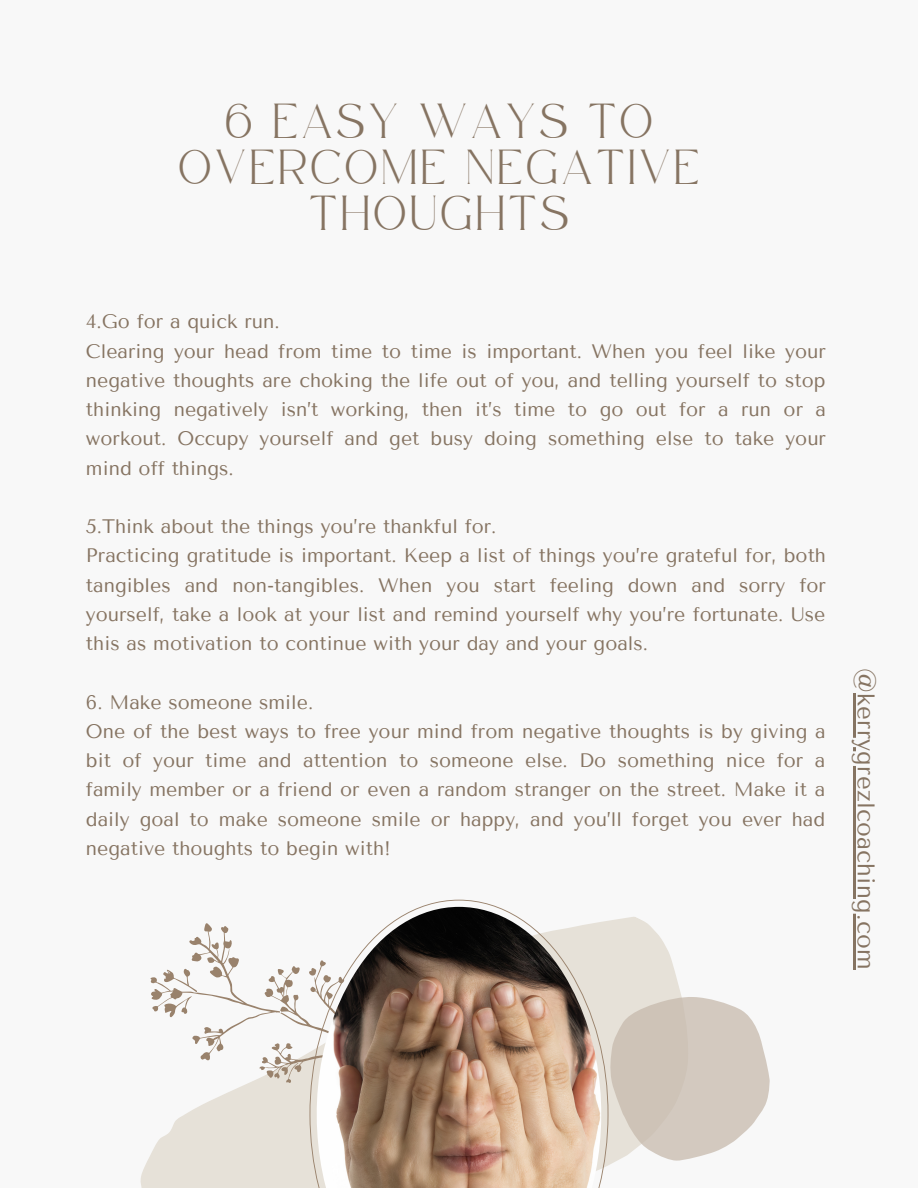
<style>
.page{position:relative;width:918px;height:1188px;background:#f8f8f8}
.page>*{position:absolute;margin:0;border:0;box-sizing:border-box;transform-origin:0 0}
.t1{font:24px/46.2px "Safira March";letter-spacing:.18em;color:#867462;text-align:center}
.t2{font:24px "Tenor Sans";letter-spacing:.01em;color:#867462}
.t3{font:19.5px/29.2px "Tenor Sans";color:#867462}
</style>
<div class="page">
<svg style="left:140px;top:899px;width:542px;height:289px;fill:#e6e1d8"></svg>
<svg style="left:610px;top:997px;width:160px;height:164px;background:#d8cfc6"></svg>
<svg style="left:140px;top:899px;width:319px;height:275px"></svg>
<svg style="left:309px;top:900px;width:300px;height:7px"></svg>
<img style="left:309px;top:907px;width:300px;height:281px">
<hr style="left:853px;top:693px;width:3px;height:277px;background:#867462">
<p class="t1" style="left:179px;top:107px;width:521px">6 EASY WAYS TO<br>OVERCOME NEGATIVE<br>THOUGHTS</p>
<p class="t3" style="left:86px;top:307px;width:742px">4.Go for a quick run.<br>Clearing your head from time to time is important. When you feel like your negative thoughts are choking the life out of you, and telling yourself to stop thinking negatively isn’t working, then it’s time to go out for a run or a workout. Occupy yourself and get busy doing something else to take your mind off things.</p>
<p class="t3" style="left:86px;top:512px;width:742px">5.Think about the things you’re thankful for.<br>Practicing gratitude is important. Keep a list of things you’re grateful for, both tangibles and non-tangibles. When you start feeling down and sorry for yourself, take a look at your list and remind yourself why you’re fortunate. Use this as motivation to continue with your day and your goals.</p>
<p class="t3" style="left:86px;top:687px;width:741px">6. Make someone smile.<br>One of the best ways to free your mind from negative thoughts is by giving a bit of your time and attention to someone else. Do something nice for a family member or a friend or even a random stranger on the street. Make it a daily goal to make someone smile or happy, and you’ll forget you ever had negative thoughts to begin with!</p>
<p class="t2" style="left:880px;top:668px;width:303px;rotate:90deg">@kerrygrezlcoaching.com</p>
</div>
